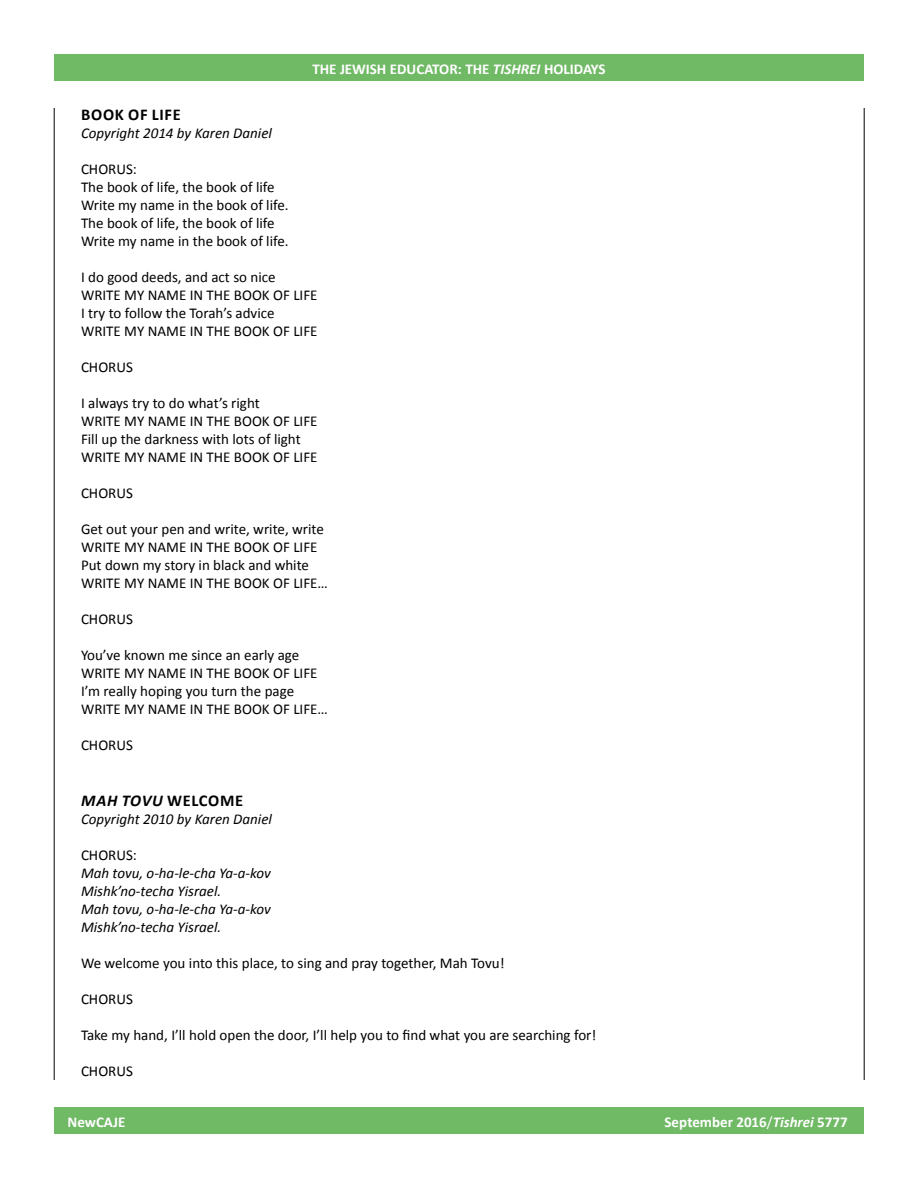
<style>
.page{position:relative;width:918px;height:1188px;background:#fff}
.page>*{position:absolute;margin:0;border:0;box-sizing:border-box;transform-origin:0 0}
.t1{font:italic 700 16.5px "Calibri";letter-spacing:.04em;color:#000}
.t2{font:700 16.5px "Calibri";letter-spacing:.04em;color:#000}
.t3{font:15px/18px "Calibri";color:#000}
.t4{font:italic 15px/18px "Calibri";color:#000}
.t5{font:700 15px "Calibri";color:#fff}
.s1{font-style:italic}
.s2{font-style:normal}
.s3{font-weight:400}
</style>
<div class="page">
<div style="left:54px;top:1107px;width:810px;height:27px;background:#70b965"></div>
<div style="left:54px;top:54px;width:810px;height:27px;background:#70b965"></div>
<hr style="left:864px;top:108px;width:1px;height:972px;background:#000">
<hr style="left:54px;top:108px;width:1px;height:972px;background:#000">
<p class="t5" style="left:312px;top:59px;width:295px">THE JEWISH EDUCATOR: THE <span class="s1">TISHREI</span> HOLIDAYS</p>
<p class="t2" style="left:81px;top:104px;width:101px">BOOK OF LIFE</p>
<p class="t4" style="left:81px;top:124px;width:192px">Copyright 2014 by Karen Daniel</p>
<p class="t3" style="left:81px;top:160px;width:209px">CHORUS:<br>The book of life, the book of life<br>Write my name in the book of life.<br>The book of life, the book of life<br>Write my name in the book of life.</p>
<p class="t3" style="left:81px;top:268px;width:238px">I do good deeds, and act so nice<br>WRITE MY NAME IN THE BOOK OF LIFE<br>I try to follow the Torah’s advice<br>WRITE MY NAME IN THE BOOK OF LIFE</p>
<p class="t3" style="left:81px;top:358px;width:53px">CHORUS</p>
<p class="t3" style="left:81px;top:394px;width:238px">I always try to do what’s right<br>WRITE MY NAME IN THE BOOK OF LIFE<br>Fill up the darkness with lots of light<br>WRITE MY NAME IN THE BOOK OF LIFE</p>
<p class="t3" style="left:81px;top:484px;width:53px">CHORUS</p>
<p class="t3" style="left:81px;top:520px;width:248px">Get out your pen and write, write, write WRITE MY NAME IN THE BOOK OF LIFE Put down my story in black and white WRITE MY NAME IN THE BOOK OF LIFE…</p>
<p class="t3" style="left:81px;top:610px;width:53px">CHORUS</p>
<p class="t3" style="left:81px;top:646px;width:248px">You’ve known me since an early age<br>WRITE MY NAME IN THE BOOK OF LIFE<br>I’m really hoping you turn the page<br>WRITE MY NAME IN THE BOOK OF LIFE…</p>
<p class="t3" style="left:81px;top:736px;width:53px">CHORUS</p>
<p class="t1" style="left:81px;top:790px;width:163px">MAH TOVU <span class="s2">WELCOME</span></p>
<p class="t4" style="left:81px;top:810px;width:192px">Copyright 2010 by Karen Daniel</p>
<p class="t3" style="left:81px;top:846px;width:57px">CHORUS:</p>
<p class="t4" style="left:81px;top:864px;width:191px">Mah tovu, o-ha-le-cha Ya-a-kov<br>Mishk’no-techa Yisrael.<br>Mah tovu, o-ha-le-cha Ya-a-kov<br>Mishk’no-techa Yisrael.</p>
<p class="t3" style="left:81px;top:954px;width:425px">We welcome you into this place, to sing and pray together, Mah Tovu!</p>
<p class="t3" style="left:81px;top:990px;width:53px">CHORUS</p>
<p class="t3" style="left:81px;top:1026px;width:517px">Take my hand, I’ll hold open the door, I’ll help you to find what you are searching for!</p>
<p class="t3" style="left:81px;top:1062px;width:53px">CHORUS</p>
<p class="t5" style="left:68px;top:1112px;width:60px">NewCAJE</p>
<p class="t5" style="left:665px;top:1112px;width:185px">September 2016<span class="s3">/</span><span class="s1">Tishrei</span> 5777</p>
</div>
